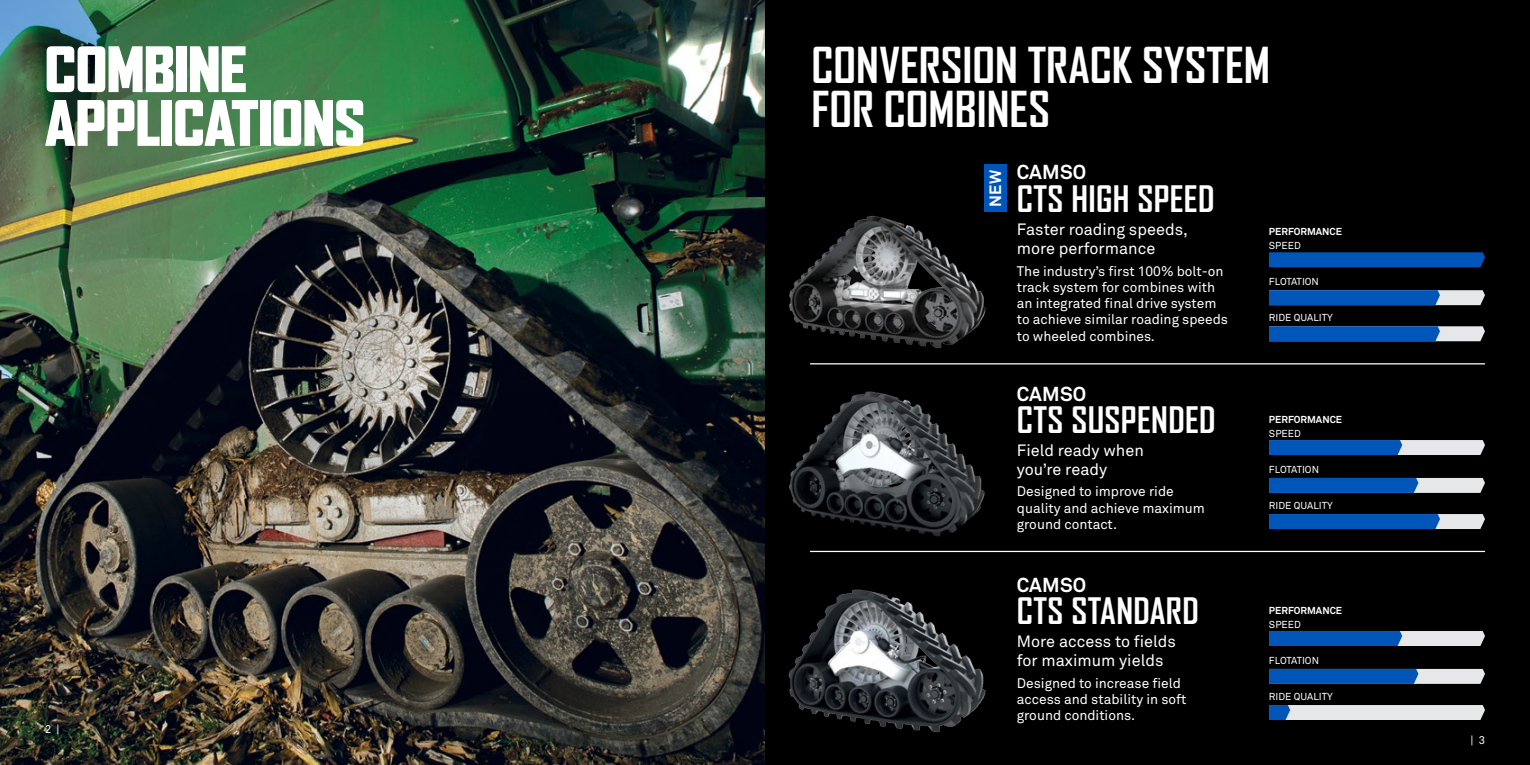
<style>
.page{position:relative;width:1530px;height:765px;background:#fff}
.page>*{position:absolute;margin:0;border:0;box-sizing:border-box;transform-origin:0 0}
.t1{font:900 60px/53.8px "Agency FB";color:#fff}
.t2{font:700 47.5px/43.8px "Agency FB";color:#fff}
.t3{font:700 35px "Agency FB";letter-spacing:.01em;color:#fff}
.t4{font:700 20px "Akkurat Office";letter-spacing:.01em;color:#fff}
.t5{font:16.25px/18.8px "Akkurat Office";color:#fff}
.t6{font:700 16.25px "Akkurat Office";color:#fff}
.t7{font:13.75px/16.2px "Akkurat Office";color:#fff}
.t8{font:11.25px "Akkurat Office";color:#fff}
.t9{font:10px "Akkurat Office";color:#fff}
.t10{font:700 10px "Akkurat Office";color:#fff}
</style>
<div class="page">
<div style="left:765px;top:0;width:765px;height:765px;background:#000"></div>
<img style="left:0;top:0;width:765px;height:765px">
<hr style="left:810px;top:363px;width:675px;height:1px;background:#fff">
<svg style="left:1269px;top:326px;width:216px;height:15px;background:#3172bf"></svg>
<svg style="left:1269px;top:290px;width:216px;height:15px;background:#3173bf"></svg>
<svg style="left:1269px;top:252px;width:216px;height:15px;background:#0052b2"></svg>
<hr style="left:810px;top:551px;width:675px;height:1px;background:#fff">
<svg style="left:1269px;top:514px;width:216px;height:15px;background:#3072c0"></svg>
<svg style="left:1269px;top:478px;width:216px;height:15px;background:#4781c4"></svg>
<svg style="left:1269px;top:440px;width:216px;height:15px;background:#588cc8"></svg>
<svg style="left:1269px;top:705px;width:216px;height:15px;background:#cfd7e1"></svg>
<svg style="left:1269px;top:669px;width:216px;height:15px;background:#4781c4"></svg>
<svg style="left:1269px;top:631px;width:216px;height:15px;background:#588cc8"></svg>
<div style="left:984px;top:165px;width:23px;height:47px;background:#0055b8"></div>
<img style="left:789px;top:215px;width:197px;height:133px">
<img style="left:788px;top:589px;width:198px;height:143px">
<img style="left:789px;top:391px;width:196px;height:146px">
<h1 class="t1" style="left:45px;top:44px;width:321px">COMBINE<br>APPLICATIONS</h1>
<p class="t8" style="left:45px;top:722px;width:16px">2 |</p>
<h2 class="t2" style="left:812px;top:44px;width:460px">CONVERSION TRACK SYSTEM<br>FOR COMBINES</h2>
<p class="t6" style="left:985px;top:207px;width:38px;rotate:-90deg">NEW</p>
<h3 class="t4" style="left:1017px;top:160px;width:71px">CAMSO</h3>
<h3 class="t3" style="left:1017px;top:178px;width:199px">CTS HIGH SPEED</h3>
<p class="t5" style="left:1017px;top:220px;width:172px">Faster roading speeds, more performance</p>
<p class="t7" style="left:1017px;top:263px;width:213px">The industry’s first 100% bolt-on track system for combines with an integrated final drive system to achieve similar roading speeds to wheeled combines.</p>
<h3 class="t4" style="left:1017px;top:381px;width:71px">CAMSO</h3>
<h3 class="t3" style="left:1017px;top:400px;width:200px">CTS SUSPENDED</h3>
<p class="t5" style="left:1017px;top:441px;width:129px">Field ready when you’re ready</p>
<p class="t7" style="left:1017px;top:484px;width:190px">Designed to improve ride quality and achieve maximum ground contact.</p>
<h3 class="t4" style="left:1017px;top:572px;width:71px">CAMSO</h3>
<h3 class="t3" style="left:1017px;top:591px;width:184px">CTS STANDARD</h3>
<p class="t5" style="left:1017px;top:632px;width:161px">More access to fields for maximum yields</p>
<p class="t7" style="left:1017px;top:675px;width:171px">Designed to increase field access and stability in soft ground conditions.</p>
<p class="t10" style="left:1269px;top:225px;width:75px">PERFORMANCE</p>
<p class="t9" style="left:1269px;top:239px;width:33px">SPEED</p>
<p class="t9" style="left:1269px;top:276px;width:52px">FLOTATION</p>
<p class="t9" style="left:1269px;top:312px;width:65px">RIDE QUALITY</p>
<p class="t10" style="left:1269px;top:413px;width:75px">PERFORMANCE</p>
<p class="t9" style="left:1269px;top:427px;width:33px">SPEED</p>
<p class="t9" style="left:1269px;top:463px;width:52px">FLOTATION</p>
<p class="t9" style="left:1269px;top:500px;width:65px">RIDE QUALITY</p>
<p class="t10" style="left:1269px;top:604px;width:75px">PERFORMANCE</p>
<p class="t9" style="left:1269px;top:618px;width:33px">SPEED</p>
<p class="t9" style="left:1269px;top:654px;width:52px">FLOTATION</p>
<p class="t9" style="left:1269px;top:691px;width:65px">RIDE QUALITY</p>
<p class="t8" style="left:1471px;top:733px;width:16px">| 3</p>
</div>
